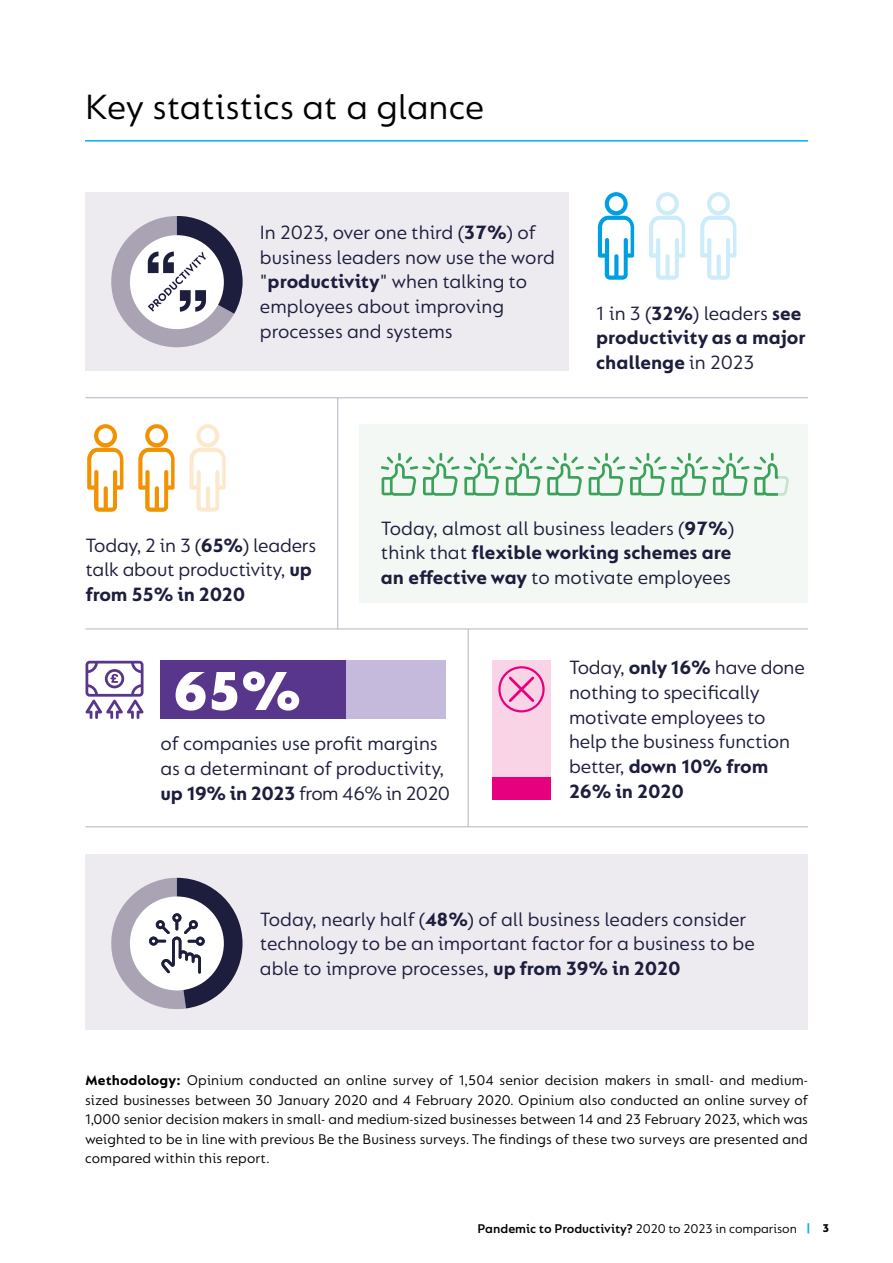
<style>
.page{position:relative;width:893px;height:1263px;background:#fff}
.page>*{position:absolute;margin:0;border:0;box-sizing:border-box;transform-origin:0 0}
.t1{font:900 58.65px "FS Lucas";color:#fff}
.Page_Header{font:37.5px "FS Lucas";letter-spacing:-.005em;color:#000}
.t2{font:20.55px/24.6px "FS Lucas";letter-spacing:-.005em;color:#1d1d3d}
.t3{font:700 20.55px/24.6px "FS Lucas";color:#1d1d3d}
.Subheader{font:15px/19.5px "FS Lucas";letter-spacing:.01em;color:#000;text-align:justify}
.t4{font:600 13.5px "FS Lucas";color:#000}
.s1{font-weight:700}
.s2{font-weight:400}
.s3{font-weight:700;font-size:12px;color:#00aeef}
.s4{font-weight:800;font-size:12px}
</style>
<div class="page">
<hr style="left:85px;top:140px;width:723px;height:2px;background:#00aeef">
<hr style="left:468px;top:629px;width:1px;height:198px;background:#b6b1c0">
<hr style="left:86px;top:397px;width:722px;height:1px;background:#b6b1c0">
<div style="left:360px;top:424px;width:448px;height:179px;background:#f4f8f4"></div>
<div style="left:86px;top:192px;width:483px;height:179px;background:#edebf0"></div>
<div style="left:111px;top:216px;width:132px;height:131px;background:#a9a3b4;border-radius:50%"></div>
<div style="left:130px;top:235px;width:94px;height:94px;background:#fff;border-radius:50%"></div>
<svg style="left:148px;top:216px;width:95px;height:98px"></svg>
<svg style="left:598px;top:192px;width:36px;height:88px"></svg>
<svg style="left:649px;top:192px;width:36px;height:88px"></svg>
<svg style="left:700px;top:192px;width:36px;height:88px"></svg>
<div style="left:161px;top:660px;width:285px;height:58px;background:#c5b9dc"></div>
<div style="left:161px;top:660px;width:185px;height:58px;background:#58368c"></div>
<svg style="left:85px;top:661px;width:59px;height:58px"></svg>
<svg style="left:87px;top:424px;width:36px;height:88px"></svg>
<svg style="left:189px;top:424px;width:37px;height:88px"></svg>
<svg style="left:138px;top:424px;width:37px;height:88px"></svg>
<div style="left:86px;top:854px;width:722px;height:175px;background:#edebf0"></div>
<svg style="left:111px;top:878px;width:132px;height:131px"></svg>
<hr style="left:86px;top:629px;width:722px;height:1px;background:#b6b1c0">
<hr style="left:337px;top:398px;width:1px;height:231px;background:#b6b1c0">
<svg style="left:381px;top:453px;width:408px;height:43px"></svg>
<hr style="left:86px;top:826px;width:722px;height:1px;background:#b6b1c0">
<div style="left:492px;top:660px;width:59px;height:140px;background:#f9d4e7"></div>
<div style="left:492px;top:777px;width:59px;height:23px;background:#e6007d"></div>
<div style="left:498px;top:666px;width:47px;height:46px;border:2px solid #e6007d;border-radius:50%"></div>
<svg style="left:506px;top:674px;width:31px;height:30px"></svg>
<p class="Page_Header" style="left:85px;top:85px;width:401px">Key statistics at a glance</p>
<p class="t2" style="left:260px;top:220px;width:296px">In 2023, over one third (<span class="s1">37%</span>) of business leaders now use the word "<span class="s1">productivity</span>" when talking to employees about improving processes and systems</p>
<p class="t3" style="left:596px;top:300px;width:211px"><span class="s2">1 in 3 (</span>32%<span class="s2">) leaders</span> see productivity as a major challenge <span class="s2">in 2023</span></p>
<p class="t2" style="left:86px;top:532px;width:232px">Today, 2 in 3 (<span class="s1">65%</span>) leaders talk about productivity, <span class="s1">up from 55% in 2020</span></p>
<p class="t2" style="left:381px;top:515px;width:355px">Today, almost all business leaders (<span class="s1">97%</span>) think that <span class="s1">flexible working schemes are an e ective way</span> to motivate employees</p>
<p class="t1" style="left:173px;top:657px;width:129px">65%</p>
<p class="t2" style="left:161px;top:731px;width:291px">of companies use profit margins as a determinant of productivity, <span class="s1">up 19% in 2023</span> from 46% in 2020</p>
<p class="t2" style="left:569px;top:655px;width:237px">Today, <span class="s1">only 16%</span> have done nothing to specifically motivate employees to help the business function be er, <span class="s1">down 10% from<br>26% in 2020</span></p>
<p class="t2" style="left:260px;top:906px;width:496px">Today, nearly half (<span class="s1">48%</span>) of all business leaders consider technology to be an important factor for a business to be able to improve processes, <span class="s1">up from 39% in 2020</span></p>
<p class="Subheader" style="left:85px;top:1070px;width:724px"><span class="s1">Methodology:</span> Opinium conducted an online survey of 1,504 senior decision makers in small- and medium&shy;sized businesses between 30 January 2020 and 4 February 2020. Opinium also conducted an online survey of 1,000 senior decision makers in small- and medium-sized businesses between 14 and 23 February 2023, which was weighted to be in line with previous Be the Business surveys. The findings of these two surveys are presented and compared within this report.</p>
<p class="t4" style="left:477px;top:1220px;width:353px">Pandemic to Productivity? <span class="s2">2020 to 2023 in comparison</span> <span class="s3">|</span> <span class="s4">3</span></p>
</div>
